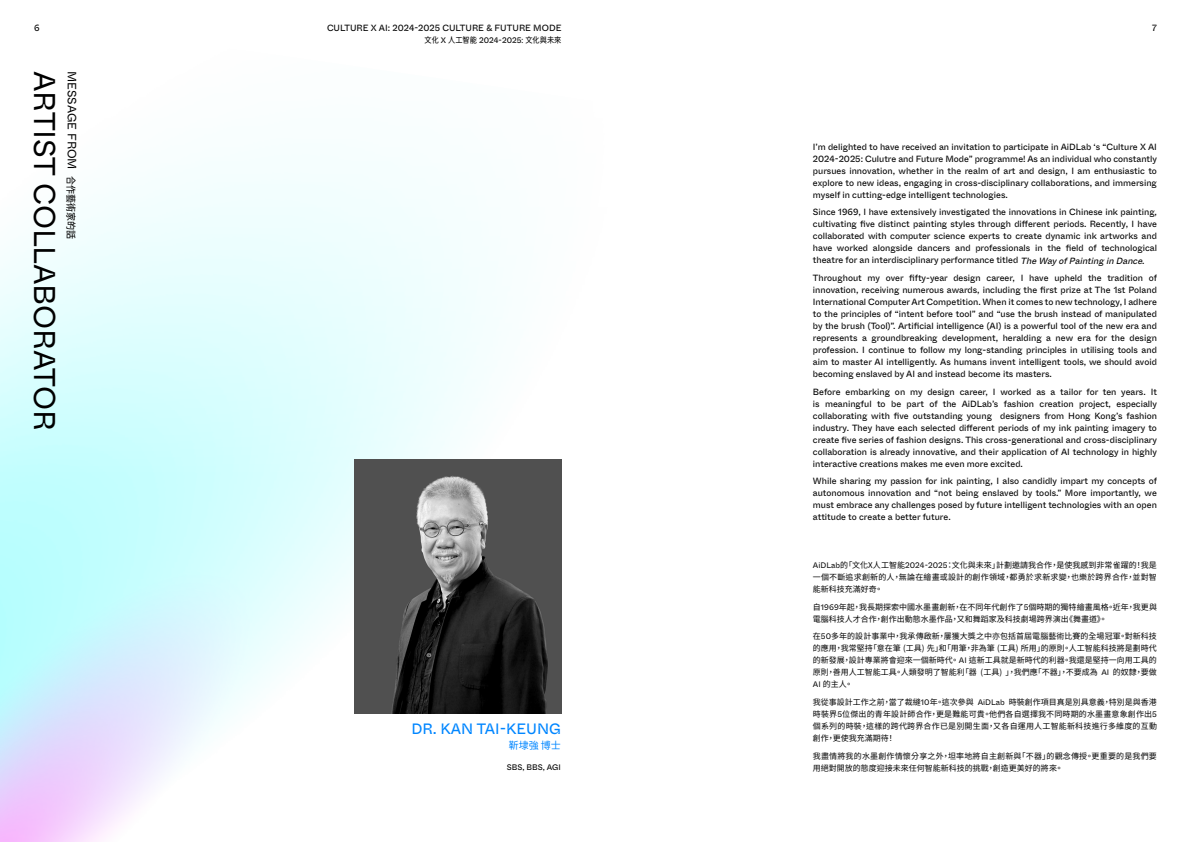
<style>
.page{position:relative;width:1191px;height:842px;background:#fff}
.page>*{position:absolute;margin:0;border:0;box-sizing:border-box;transform-origin:0 0}
.t1{font:30px "ABC Whyte Inktrap Edu";color:#000}
.t2{font:15px "ABC Whyte Inktrap Edu";color:#0086ff}
.t3{font:12px "ABC Whyte Inktrap Edu";color:#000}
.t4{font:10px "Noto Sans TC";color:#0086ff}
.t5{font:9px/12px "ABC Whyte Inktrap Edu";color:#000;text-align:justify}
.t6{font:8px/12px "Noto Sans TC";letter-spacing:.005em;color:#000;text-align:justify}
.t7{font:8px/12px "Noto Sans TC";letter-spacing:.025em;color:#000}
.t8{font:condensed 8px "Glow Sans TC";color:#000}
.t9{font:8px "ABC Whyte Inktrap Edu";color:#000}
.s1{font-family:"ABC Whyte Inktrap Edu";font-stretch:normal}
.s2{font-family:"Glow Sans TC";font-stretch:condensed;font-size:10px}
.s3{font-style:italic}
.s4{font-family:"ABC Whyte Inktrap Edu"}
</style>
<div class="page">
<img style="left:0;top:172px;width:562px;height:670px">
<img style="left:354px;top:459px;width:207px;height:254px">
<p class="t5" style="left:34px;top:22px;width:7px">6</p>
<p class="t5" style="left:327px;top:22px;width:236px">CULTURE X AI: 2024-2025 CULTURE &amp; FUTURE MODE</p>
<p class="t8" style="left:424px;top:35px;width:138px">文化 <span class="s1">X</span> 人工智能 <span class="s1">2024-2025</span>: 文化與未來</p>
<h1 class="t1" style="left:64px;top:71px;width:361px;rotate:90deg">ARTIST COLLABORATOR</h1>
<h3 class="t3" style="left:80px;top:71px;width:170px;rotate:90deg">MESSAGE FROM <span class="s2">合作藝術家的話</span></h3>
<h2 class="t2" style="left:411px;top:718px;width:151px">DR. KAN TAI-KEUNG</h2>
<p class="t4" style="left:509px;top:740px;width:54px">靳埭強 博士</p>
<p class="t9" style="left:507px;top:762px;width:56px">SBS, BBS, AGI</p>
<p class="t5" style="left:1152px;top:22px;width:6px">7</p>
<p class="t5" style="left:813px;top:141px;width:346px">I’m delighted to have received an invitation to participate in AiDLab ‘s “Culture X AI 2024-2025: Culutre and Future Mode” programme! As an individual who constantly pursues innovation, whether in the realm of art and design, I am enthusiastic to explore to new ideas, engaging in cross-disciplinary collaborations, and immersing myself in cutting-edge intelligent technologies.</p>
<p class="t5" style="left:813px;top:206px;width:345px">Since 1969, I have extensively investigated the innovations in Chinese ink painting, cultivating five distinct painting styles through different periods. Recently, I have collaborated with computer science experts to create dynamic ink artworks and have worked alongside dancers and professionals in the field of technological theatre for an interdisciplinary performance titled <span class="s3">The WayofPainting in Dance</span>.</p>
<p class="t5" style="left:813px;top:272px;width:346px">Throughout my over fifty-year design career, I have upheld the tradition of innovation, receiving numerous awards, including the first prize at The 1st Poland International Computer Art Competition. When it comes to new technology, I adhere to the principles of “intent before tool” and “use the brush instead of manipulated by the brush (Tool)”. Artificial intelligence (AI) is a powerful tool of the new era and represents a groundbreaking development, heralding a new era for the design profession. I continue to follow my long-standing principles in utilising tools and aim to master AI intelligently. As humans invent intelligent tools, we should avoid becoming enslaved by AI and instead become its masters.</p>
<p class="t5" style="left:813px;top:386px;width:346px">Before embarking on my design career, I worked as a tailor for ten years. It is meaningful to be part of the AiDLab’s fashion creation project, especially collaborating with five outstanding young designers from Hong Kong’s fashion industry. They have each selected different periods of my ink painting imagery to create five series of fashion designs. This cross-generational and cross-disciplinary collaboration is already innovative, and their application of AI technology in highly interactive creations makes me even more excited.</p>
<p class="t5" style="left:813px;top:475px;width:346px">While sharing my passion for ink painting, I also candidly impart my concepts of autonomous innovation and “not being enslaved by tools.” More importantly, we must embrace any challenges posed by future intelligent technologies with an open attitude to create a better future.</p>
<p class="t6" style="left:813px;top:559px;width:345px"><span class="s4">AiDLab</span>的「文化X人工智能<span class="s4">2024-2025</span>：文化與未來」計劃邀請我合作，是使我感到⾮常雀躍的！我是⼀個不斷追求創新的⼈，無論在繪畫或設計的創作領域，都勇於求新求變，也樂於跨界合作，並對智能新科技充滿好奇。</p>
<p class="t6" style="left:813px;top:601px;width:345px">⾃ <span class="s4">1969</span>年起，我⻑期探索中國⽔墨畫創新，在不同年代創作了<span class="s4">5</span>個時期的獨特繪畫⾵格。近年，我更與電腦科技⼈才合作，創作出動態⽔墨作品，⼜和舞蹈家及科技劇場跨界演出《舞畫道》。</p>
<p class="t6" style="left:813px;top:630px;width:345px">在<span class="s4">50</span>多年的設計事業中，我承傳啟新，屢獲⼤獎之中亦包括⾸屆電腦藝術⽐賽的全場冠軍。對新科技的應⽤，我常堅持「意在筆 (⼯具) 先」和「⽤筆，⾮為筆 (⼯具) 所⽤」的原則。⼈⼯智能科技將是劃時代的新發展，設計專業將會迎來⼀個新時代。 <span class="s4">AI</span> 這新⼯具就是新時代的利器。我還是堅持⼀向⽤⼯具的原則，善⽤⼈⼯</p>
<p class="t6" style="left:865px;top:666px;width:293px">智能⼯具。⼈類發明了智能利「器 (⼯具) 」，我們應「不器」，不要成為 <span class="s4">AI</span> 的奴隸，要做</p>
<p class="t6" style="left:813px;top:678px;width:41px"><span class="s4">AI</span> 的主⼈。</p>
<p class="t6" style="left:813px;top:696px;width:346px">我從事設計⼯作之前，當了裁縫<span class="s4">10</span>年。這次參與 <span class="s4">AiDLab</span> 時裝創作項⽬ 真是別具意義，特別是與⾹港時裝界<span class="s4">5</span>位傑出的⻘年設計師合作，更是難能可貴。他們各⾃ 選擇我不同時期的⽔墨畫意象創作出<span class="s4">5</span>個系列的時裝，這樣的跨代跨界合作已是別開⽣⾯ ，⼜各⾃ 運⽤⼈⼯</p>
<p class="t7" style="left:1050px;top:720px;width:108px">智能新科技進⾏多維度的互動</p>
<p class="t6" style="left:813px;top:732px;width:83px">創作，更使我充滿期待！</p>
<p class="t7" style="left:813px;top:750px;width:345px">我盡情將我的⽔墨創作情懷分享之外，坦率地將⾃ 主創新與「不器」的觀念傳授。更重要的是我們要⽤絕對開放的態度迎接未來任何智能新科技的挑戰，創造更美好的將來。</p>
</div>
